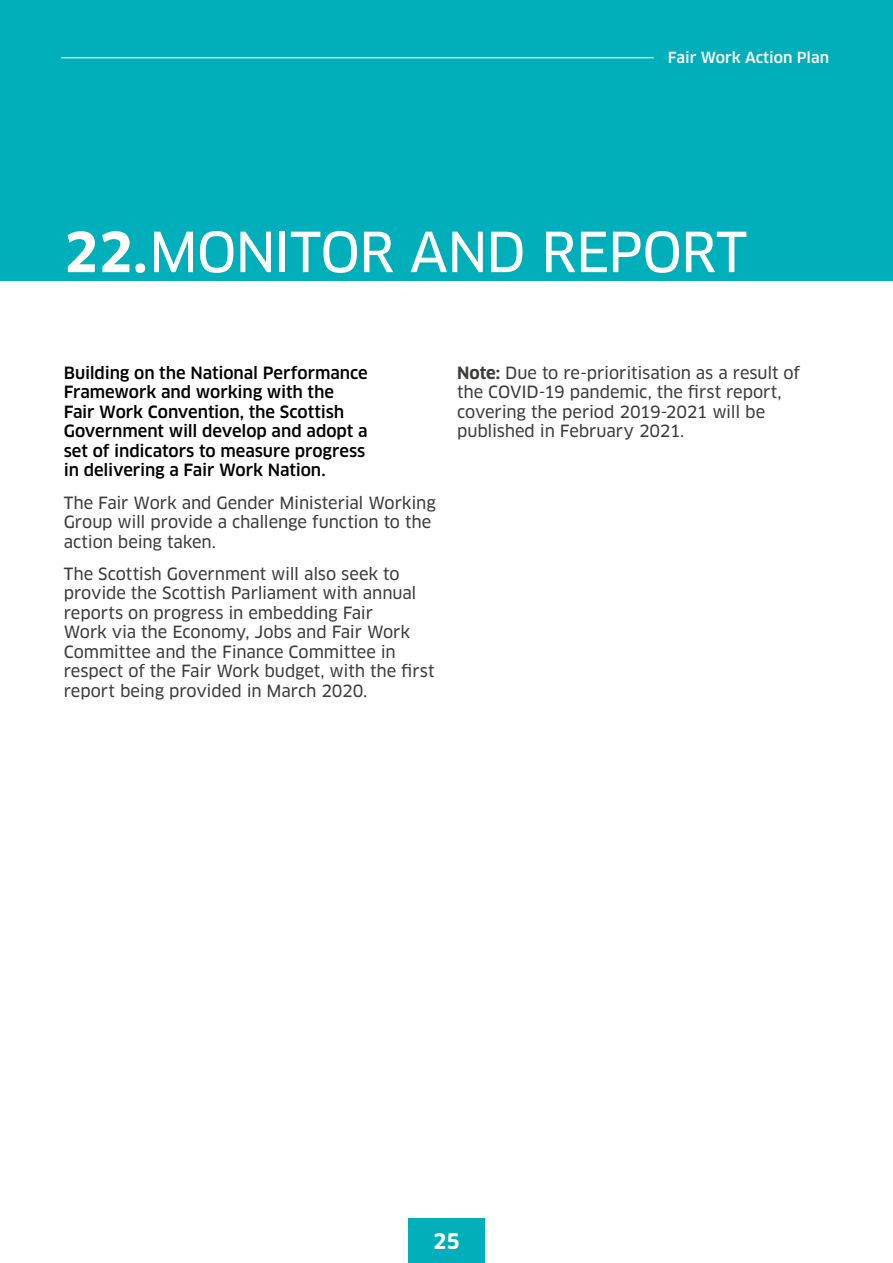
<style>
.page{position:relative;width:893px;height:1263px;background:#fff}
.page>*{position:absolute;margin:0;border:0;box-sizing:border-box;transform-origin:0 0}
.Section_Header_1{font:54px "Clan News";letter-spacing:-.03em;color:#fff}
.t1{font:700 21px "Clan";color:#fff}
.Body{font:16.5px/19.5px "Clan News";letter-spacing:-.01em;color:#3c3c3b}
.First_Para{font:500 16.5px/19.5px "Clan";letter-spacing:-.005em;color:#000}
.t2{font:500 15px "Clan";color:#fff}
.s1{font-family:"Clan";font-weight:700}
</style>
<div class="page">
<div style="left:408px;top:1218px;width:77px;height:45px;background:#00afb9"></div>
<div style="left:0;top:0;width:893px;height:281px;background:#00afb9"></div>
<hr style="left:61px;top:58px;width:593px;height:1px;background:#fff">
<p class="t2" style="left:668px;top:49px;width:163px">Fair Work Action Plan</p>
<p class="Section_Header_1" style="left:64px;top:219px;width:685px"><span class="s1">22.</span>MONITOR AND REPORT</p>
<p class="First_Para" style="left:64px;top:363px;width:306px">Building on the National Performance Framework and working with the Fair Work Convention, the Scottish Government will develop and adopt a set of indicators to measure progress in delivering a Fair Work Nation.</p>
<p class="Body" style="left:64px;top:493px;width:374px">The Fair Work and Gender Ministerial Working<br>Group will provide a challenge function to the action being taken.</p>
<p class="Body" style="left:64px;top:564px;width:372px">The Scottish Government will also seek to provide the Scottish Parliament with annual reports on progress in embedding Fair<br>Work via the Economy, Jobs and Fair Work Committee and the Finance Committee in respect of the Fair Work budget, with the first report being provided in March 2020.</p>
<p class="Body" style="left:457px;top:363px;width:345px"><span class="s1">Note:</span> Due to re-prioritisation as a result of the COVID-19 pandemic, the first report, covering the period 2019-2021 will be published in February 2021.</p>
<p class="t1" style="left:433px;top:1228px;width:28px">25</p>
</div>
